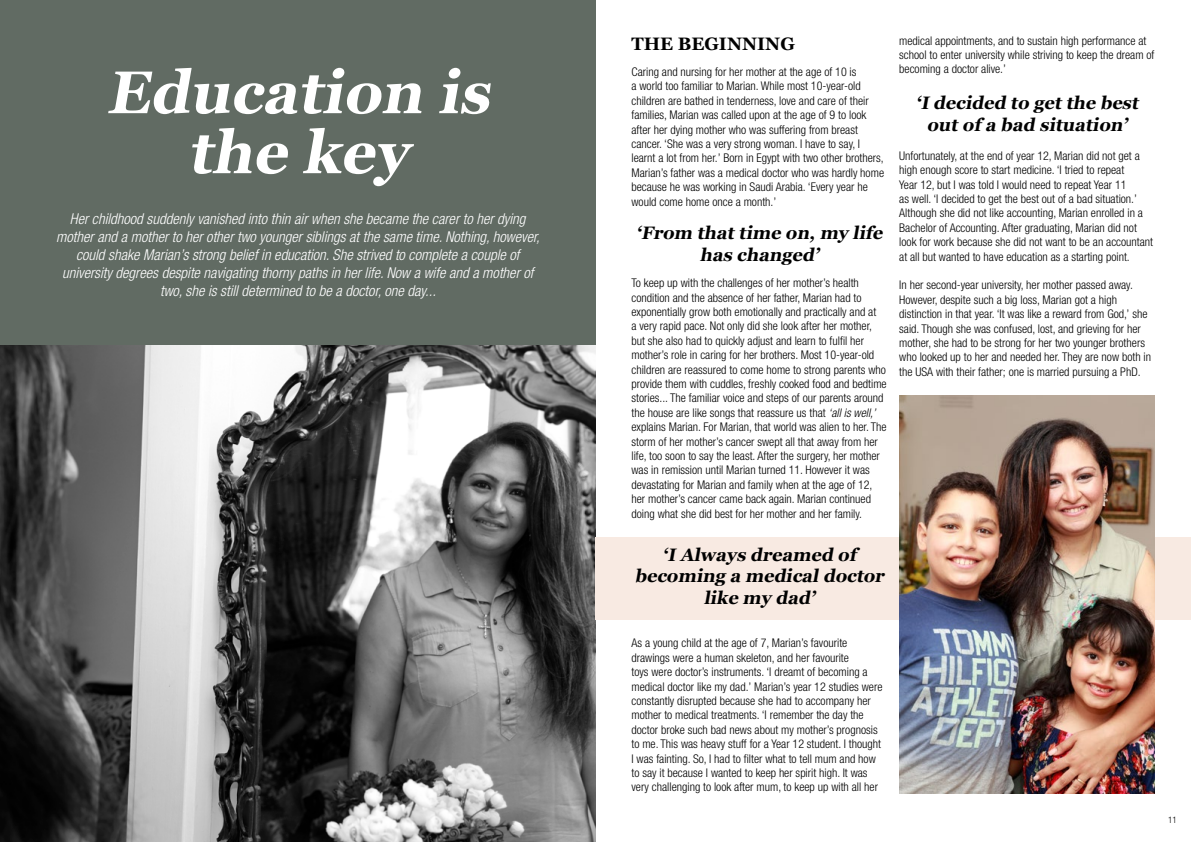
<style>
.page{position:relative;width:1191px;height:842px;background:#fff}
.page>*{position:absolute;margin:0;border:0;box-sizing:border-box;transform-origin:0 0}
.t1{font:italic 700 60px/60px "Georgia";color:#fff;text-align:center}
.t2{font:italic 700 18px/21.6px "Georgia";color:#000;text-align:center}
.t3{font:700 18px "Georgia";color:#000}
.t4{font:italic 300 condensed 15px/18px "Helvetica Neue LT Std";color:#fff;text-align:center}
.t5{font:300 condensed 12px/14.4px "Helvetica Neue LT Std";color:#000}
.t6{font:300 condensed 9px "Helvetica Neue LT Std";color:#000}
.s1{font-style:italic}
</style>
<div class="page">
<div style="left:0;top:0;width:595px;height:842px;background:#616b63"></div>
<img style="left:0;top:346px;width:595px;height:496px">
<div style="left:595px;top:537px;width:596px;height:83px;background:#f8eae2"></div>
<img style="left:899px;top:396px;width:256px;height:398px">
<h1 class="t1" style="left:106px;top:59px;width:399px">Education is the key</h1>
<p class="t4" style="left:56px;top:210px;width:485px">Her childhood suddenly vanished into thin air when she became the carer to her dying mother and a mother to her other two younger siblings at the same time. Nothing, however, could shake Marian’s strong belief in education. She strived to complete a couple of university degrees despite navigating thorny paths in her life. Now a wife and a mother of two, she is still determined to be a doctor, one day...</p>
<h2 class="t3" style="left:631px;top:30px;width:165px">THE BEGINNING</h2>
<p class="t5" style="left:631px;top:64px;width:254px">Caring and nursing for her mother at the age of 10 is<br>a world too familiar to Marian. While most 10-year-old children are bathed in tenderness, love and care of their families, Marian was called upon at the age of 9 to look after her dying mother who was suffering from breast cancer. ‘She was a very strong woman. I have to say, I learnt a lot from her.’ Born in Egypt with two other brothers, Marian’s father was a medical doctor who was hardly home because he was working in Saudi Arabia. ‘Every year he would come home once a month.’</p>
<h2 class="t2" style="left:636px;top:221px;width:252px">‘From thattime on,my life has changed’</h2>
<p class="t5" style="left:631px;top:276px;width:257px">To keep up with the challenges of her mother’s health condition and the absence of her father, Marian had to exponentially grow both emotionally and practically and at<br>a very rapid pace. Not only did she look after her mother, but she also had to quickly adjust and learn to fulfil her mother’s role in caring for her brothers. Most 10-year-old children are reassured to come home to strong parents who provide them with cuddles, freshly cooked food and bedtime stories... The familiar voice and steps of our parents around the house are like songs that reassure us that <span class="s1">‘all is well,’ </span>explains Marian. For Marian, that world was alien to her. The storm of her mother’s cancer swept all that away from her life, too soon to say the least. After the surgery, her mother was in remission until Marian turned 11. However it was devastating for Marian and family when at the age of 12, her mother’s cancer came back again. Marian continued doing what she did best for her mother and her family.</p>
<h2 class="t2" style="left:635px;top:543px;width:255px">‘IAlways dreamed of becoming a medicaldoctor like my dad’</h2>
<p class="t5" style="left:631px;top:636px;width:252px">As a young child at the age of 7, Marian’s favourite drawings were a human skeleton, and her favourite<br>toys were doctor’s instruments. ‘I dreamt of becoming a medical doctor like my dad.’ Marian’s year 12 studies were constantly disrupted because she had to accompany her mother to medical treatments. ‘I remember the day the doctor broke such bad news about my mother’s prognosis to me. This was heavy stuff for a Year 12 student. I thought I was fainting. So, I had to filter what to tell mum and how to say it because I wanted to keep her spirit high. It was very challenging to look after mum, to keep up with all her</p>
<p class="t5" style="left:899px;top:33px;width:257px">medical appointments, and to sustain high performance at school to enter university while striving to keep the dream of becoming a doctor alive.’</p>
<h2 class="t2" style="left:916px;top:91px;width:228px">‘Idecided to getthe best outof a bad situation’</h2>
<p class="t5" style="left:899px;top:148px;width:255px">Unfortunately, at the end of year 12, Marian did not get a high enough score to start medicine. ‘I tried to repeat<br>Year 12, but I was told I would need to repeat Year 11<br>as well. ‘I decided to get the best out of a bad situation.’ Although she did not like accounting, Marian enrolled in a Bachelor of Accounting. After graduating, Marian did not look for work because she did not want to be an accountant at all but wanted to have education as a starting point.</p>
<p class="t5" style="left:899px;top:278px;width:253px">In her second-year university, her mother passed away.<br>However, despite such a big loss, Marian got a high distinction in that year. ‘It was like a reward from God,’ she said. Though she was confused, lost, and grieving for her mother, she had to be strong for her two younger brothers who looked up to her and needed her. They are now both in the USA with their father; one is married pursuing a PhD.</p>
<p class="t6" style="left:1168px;top:815px;width:10px">11</p>
</div>
